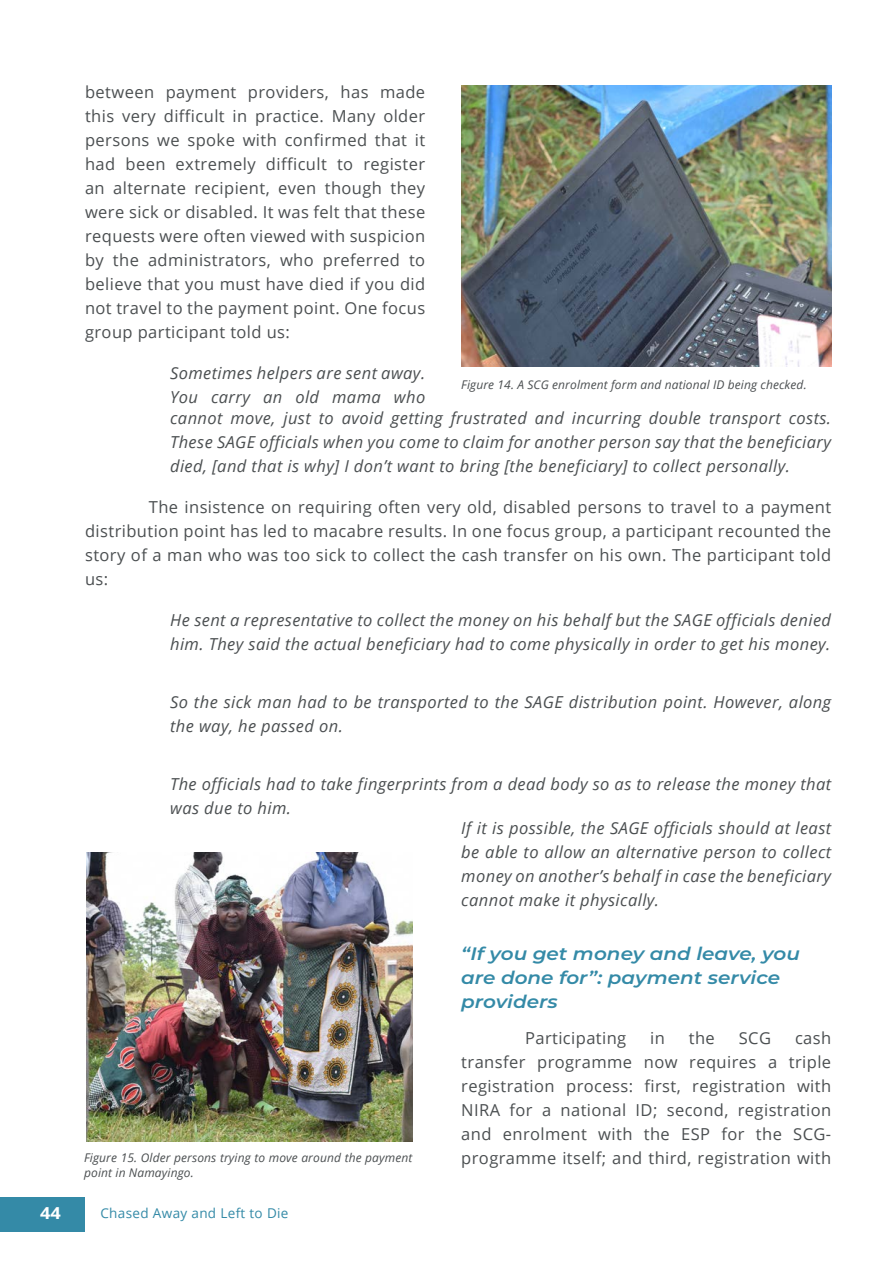
<style>
.page{position:relative;width:893px;height:1263px;background:#fff}
.page>*{position:absolute;margin:0;border:0;box-sizing:border-box;transform-origin:0 0}
.t1{font:italic 600 18px/24px "Montserrat";color:#348aa7;scale:1.11 1}
.Paragraph{font:16.5px/24px "Open Sans";letter-spacing:.025em;color:#4b4f51;text-align:justify}
.Blockquote_Italic{font:italic 16.5px/24px "Open Sans";letter-spacing:.025em;color:#4b4f51}
.Copyright{font:italic 16.5px/24px "Open Sans";letter-spacing:.025em;color:#4b4f51;text-align:justify}
.t2{font:700 16.5px "Open Sans";color:#fff;scale:1.1 1}
.t3{font:13.5px "Open Sans";letter-spacing:.025em;color:#348aa7}
.t4{font:italic 12px "Open Sans";letter-spacing:.01em;color:#4b4f51}
</style>
<div class="page">
<img style="left:461px;top:85px;width:370px;height:281px">
<img style="left:86px;top:852px;width:326px;height:289px">
<div style="left:0;top:1197px;width:85px;height:34px;background:#348aa7"></div>
<p class="Paragraph" style="left:85px;top:79px;width:342px">between payment providers, has made this very difficult in practice. Many older persons we spoke with confirmed that it had been extremely difficult to register an alternate recipient, even though they were sick or disabled. It was felt that these requests were often viewed with suspicion by the administrators, who preferred to believe that you must have died if you did not travel to the payment point. One focus group participant told us:</p>
<p class="Blockquote_Italic" style="left:170px;top:360px;width:257px">Sometimes helpers are sent away.<br>You carry an old mama who</p>
<p class="t4" style="left:461px;top:377px;width:347px">Figure 14. A SCG enrolment form and national ID being checked.</p>
<p class="Blockquote_Italic" style="left:170px;top:405px;width:663px">cannot move, just to avoid getting frustrated and incurring double transport costs.<br>These SAGE officials when you come to claim for another person say that the beneficiary died, [and that is why] I don’t want to bring [the beneficiary] to collect personally.</p>
<p class="Paragraph" style="left:85px;top:494px;width:748px;text-indent:64px">The insistence on requiring often very old, disabled persons to travel to a payment distribution point has led to macabre results. In one focus group, a participant recounted the story of a man who was too sick to collect the cash transfer on his own. The participant told us:</p>
<p class="Blockquote_Italic" style="left:170px;top:607px;width:662px">He sent a representative to collect the money on his behalf but the SAGE officials denied him. They said the actual beneficiary had to come physically in order to get his money.</p>
<p class="Blockquote_Italic" style="left:170px;top:689px;width:662px">So the sick man had to be transported to the SAGE distribution point. However, along the way, he passed on.</p>
<p class="Blockquote_Italic" style="left:170px;top:771px;width:663px">The officials had to take fingerprints from a dead body so as to release the money that was due to him.</p>
<p class="Copyright" style="left:461px;top:815px;width:371px">If it is possible, the SAGE officials should at least be able to allow an alternative person to collect money on another’s behalf in case the beneficiary cannot make it physically.</p>
<p class="t1" style="left:461px;top:940px;width:307px">“If you get money and leave, you are done for”: payment service providers</p>
<p class="Paragraph" style="left:525px;top:1026px;width:103px">Participating</p>
<p class="Paragraph" style="left:650px;top:1026px;width:16px">in</p>
<p class="Paragraph" style="left:689px;top:1026px;width:28px">the</p>
<p class="Paragraph" style="left:739px;top:1026px;width:34px">SCG</p>
<p class="Paragraph" style="left:461px;top:1026px;width:371px;text-indent:334px">cash transfer programme now requires a triple registration process: first, registration with NIRA for a national ID; second, registration and enrolment with the ESP for the SCG-</p>
<p class="t4" style="left:84px;top:1149px;width:330px">Figure 15. Older persons trying to move around the payment</p>
<p class="Paragraph" style="left:461px;top:1146px;width:371px">programme itself; and third, registration with</p>
<p class="t4" style="left:84px;top:1164px;width:110px">point in Namayingo.</p>
<p class="t2" style="left:40px;top:1201px;width:20px">44</p>
<p class="t3" style="left:100px;top:1204px;width:190px">Chased Away and Left to Die</p>
</div>
